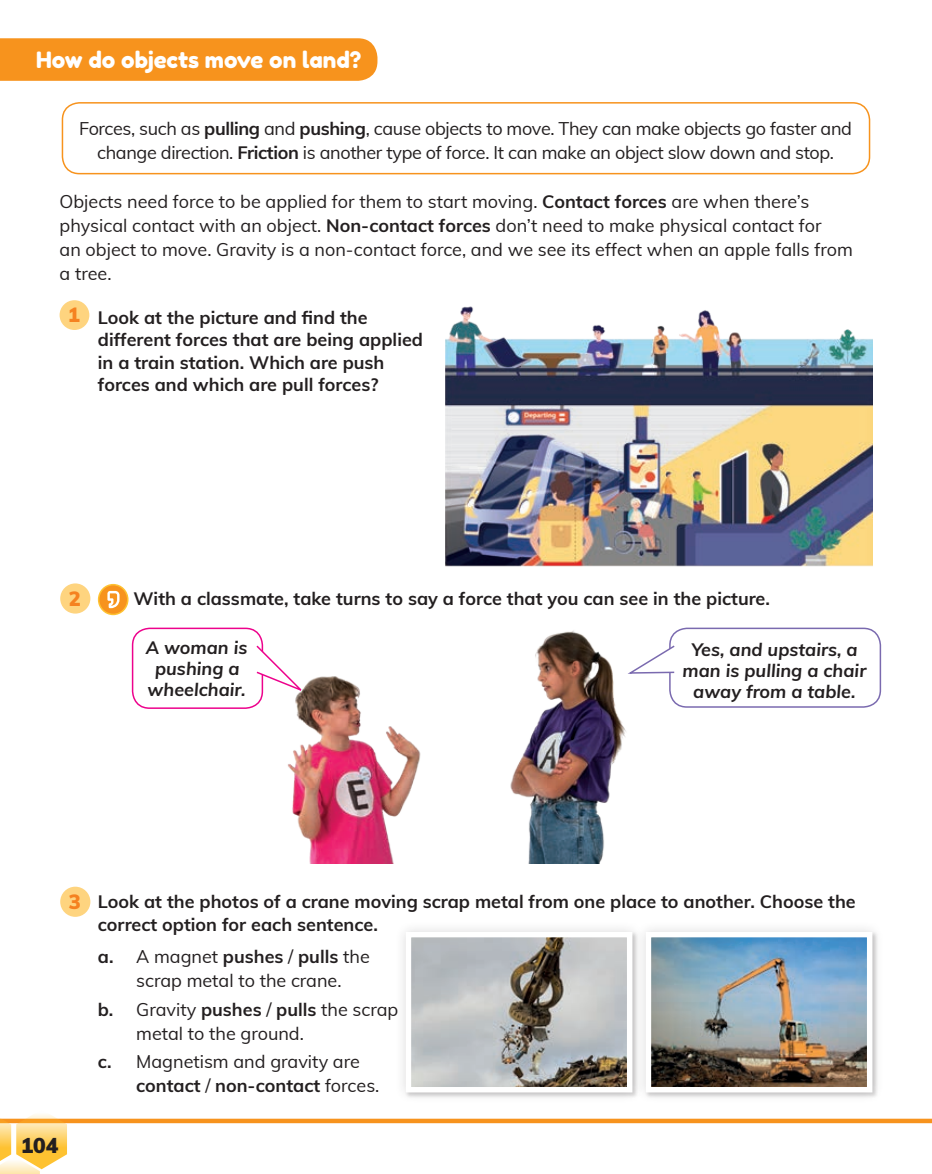
<style>
.page{position:relative;width:932px;height:1174px;background:#fff}
.page>*{position:absolute;margin:0;border:0;box-sizing:border-box;transform-origin:0 0}
._05_EPIGRAFE{font:22.5px "Fredoka One";color:#fff}
.t1{font:900 21px "Muli";color:#231f20}
.t2{font:900 20.1px "Muli";color:#f58220}
._02-ACTIVIDADES{font:700 18px/22.5px "Muli";color:#231f20}
._05_TEXTO_GENERAL{font:18px/24px "Muli";color:#231f20}
._05_TEXTO_GENERAL-2{font:18px/24px "Muli";letter-spacing:-.02em;color:#231f20;text-align:center}
._02_ACTIVIDADES_FINA{font:18px/24px "Muli";color:#231f20}
._03_BOCADILLO{font:italic 700 18px/21px "Muli";color:#231f20;text-align:center}
.s1{font-weight:700}
</style>
<div class="page">
<div style="left:0;top:1118px;width:931px;height:5px;background:#f7931d"></div>
<svg style="left:0;top:1114px;width:67px;height:60px"></svg>
<div style="left:0;top:38px;width:377px;height:43px;background:#f7931d"></div>
<div style="left:60px;top:300px;width:29px;height:30px;background:#fed47f;border-radius:50%"></div>
<div style="left:60px;top:583px;width:30px;height:30px;background:#fed47f;border-radius:50%"></div>
<div style="left:98px;top:584px;width:30px;height:31px;background:#f7931d;border:2px solid #fec231;border-radius:50%"></div>
<svg style="left:107px;top:591px;width:12px;height:17px"></svg>
<div style="left:60px;top:886px;width:30px;height:30px;background:#fed47f;border-radius:50%"></div>
<div style="left:62px;top:102px;width:808px;height:72px;border:2px solid #f7931d;border-radius:17px"></div>
<div style="left:394px;top:920px;width:250px;height:184px;background:#231f20;opacity:.16"></div>
<img style="left:411px;top:938px;width:215px;height:148px">
<div style="left:405px;top:932px;width:227px;height:160px;border:5px solid #fff"></div>
<div style="left:634px;top:920px;width:249px;height:184px;background:#231f20;opacity:.16"></div>
<img style="left:651px;top:938px;width:215px;height:148px">
<div style="left:645px;top:932px;width:227px;height:160px;border:5px solid #fff"></div>
<div style="left:669px;top:627px;width:211px;height:80px;border:2px solid #7a6aaf;border-radius:17px"></div>
<svg style="left:651px;top:644px;width:24px;height:30px"></svg>
<div style="left:132px;top:627px;width:131px;height:82px;border:2px solid #ed028c;border-radius:17px"></div>
<svg style="left:256px;top:644px;width:25px;height:50px"></svg>
<img style="left:445px;top:306px;width:427px;height:261px">
<img style="left:281px;top:630px;width:370px;height:234px">
<p class="_05_EPIGRAFE" style="left:36px;top:46px;width:326px">How do objects move on land?</p>
<p class="_05_TEXTO_GENERAL-2" style="left:79px;top:116px;width:774px">Forces, such as <span class="s1">pulling</span> and <span class="s1">pushing</span>, cause objects to move. They can make objects go faster and change direction. <span class="s1">Friction</span> is another type of force. It can make an object slow down and stop.</p>
<p class="_05_TEXTO_GENERAL" style="left:60px;top:188px;width:794px">Objects need force to be applied for them to start moving. <span class="s1">Contact forces</span> are when there’s physical contact with an object. <span class="s1">Non-contact forces</span> don’t need to make physical contact for<br>an object to move. Gravity is a non-contact force, and we see its effect when an apple falls from a tree.</p>
<p class="t2" style="left:68px;top:300px;width:14px">1</p>
<p class="_02-ACTIVIDADES" style="left:98px;top:305px;width:326px">Look at the picture and find the different forces that are being applied in a train station. Which are push forces and which are pull forces?</p>
<p class="t2" style="left:69px;top:584px;width:14px">2</p>
<p class="_02-ACTIVIDADES" style="left:133px;top:586px;width:638px">With a classmate, take turns to say a force that you can see in the picture.</p>
<p class="_03_BOCADILLO" style="left:146px;top:636px;width:103px">A woman is pushing a wheelchair.</p>
<p class="_03_BOCADILLO" style="left:682px;top:638px;width:185px">Yes, and upstairs, a man is pulling a chair away from a table.</p>
<p class="t2" style="left:69px;top:887px;width:14px">3</p>
<p class="_02-ACTIVIDADES" style="left:98px;top:889px;width:759px">Look at the photos of a crane moving scrap metal from one place to another. Choose the correct option for each sentence.</p>
<p class="_02_ACTIVIDADES_FINA" style="left:98px;top:944px;width:273px;text-align:center"><span class="s1">a.</span> A magnet <span class="s1">pushes</span> / <span class="s1">pulls</span> the scrap metal to the crane.</p>
<p class="_02_ACTIVIDADES_FINA" style="left:136px;top:996px;width:264px;text-indent:-38px"><span class="s1">b.</span> Gravity <span class="s1">pushes</span> / <span class="s1">pulls</span> the scrap metal to the ground.</p>
<p class="_02_ACTIVIDADES_FINA" style="left:136px;top:1048px;width:244px;text-indent:-38px"><span class="s1">c.</span> Magnetism and gravity are <span class="s1">contact</span> / <span class="s1">non-contact</span> forces.</p>
<p class="t1" style="left:21px;top:1129px;width:39px">104</p>
</div>
